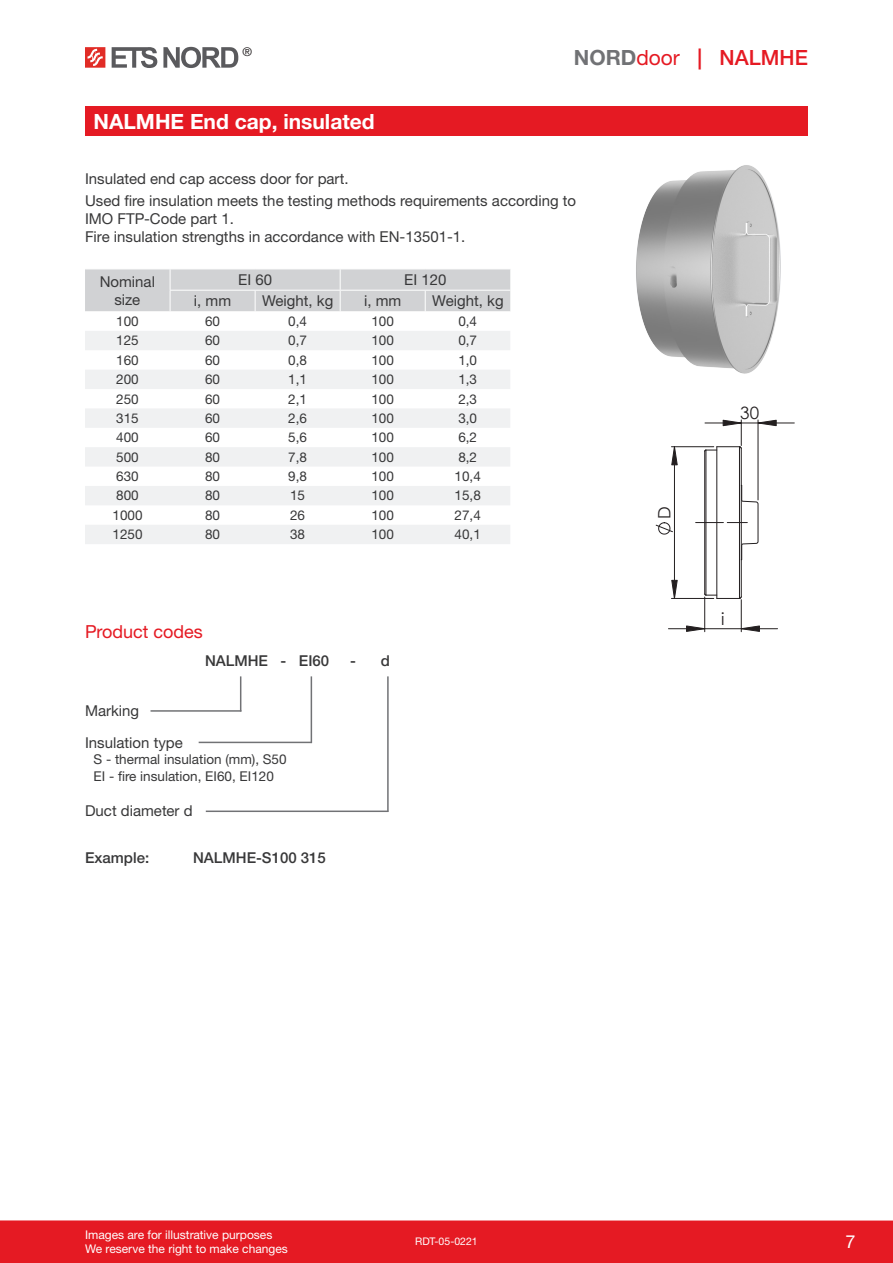
<style>
.page{position:relative;width:893px;height:1263px;background:#fff}
.page>*{position:absolute;margin:0;border:0;box-sizing:border-box;transform-origin:0 0}
.Tootenimi{font:700 21px "Helvetica Neue LTW1 G";color:#fff}
.t1{font:500 21px "Helvetica Neue LTW1 G";color:#e51a23}
.Pealkiri{font:18px "Helvetica Neue LTW1 G";color:#e51a23}
.t2{font:18px "Helvetica Neue LTW1 G";color:#fff}
.t3{font:16.95px "Century Gothic";color:#231f20}
.Tekst_1{font:15px/18px "Helvetica Neue LTW1 G";color:#383839}
.Tabeli_päis{font:15px/18px "Helvetica Neue LTW1 G";color:#383839;text-align:center}
.Näidis{font:500 15px "Helvetica Neue LTW1 G";color:#383839}
.Markeering_kast{font:15px "Helvetica Neue LTW1 G";color:#383839}
.Tekst{font:15px "Helvetica Neue LTW1 G";color:#383839}
.tabeltekst{font:13.5px "Helvetica Neue LTW1 G";color:#383839}
.markeering_kiri{font:13.5px "Helvetica Neue LTW1 G";color:#383839}
.t4{font:12px/14.4px "Helvetica Neue LTW1 G";color:#fff}
.t5{font:12px "Helvetica Neue LTW1 G";color:#231f20}
.t6{font:10.5px "Helvetica Neue LTW1 G";color:#fff}
.s1{font-weight:700;color:#717275}
.s2{font-weight:400}
</style>
<div class="page">
<div style="left:0;top:1220px;width:893px;height:43px;background:#e51a23"></div>
<svg style="left:112px;top:47px;width:45px;height:21px"></svg>
<svg style="left:163px;top:47px;width:75px;height:21px"></svg>
<svg style="left:85px;top:47px;width:20px;height:21px"></svg>
<svg style="left:85px;top:331px;width:425px;height:213px;fill:#f0f1f2"></svg>
<svg style="left:85px;top:269px;width:425px;height:42px;background:#d2d3d5"></svg>
<div style="left:85px;top:106px;width:723px;height:30px;background:#e51a23"></div>
<hr style="left:151px;top:710px;width:90px;height:2px;background:#717275">
<hr style="left:240px;top:676px;width:1px;height:35px;background:#717275">
<hr style="left:199px;top:742px;width:113px;height:1px;background:#717275">
<hr style="left:311px;top:676px;width:1px;height:67px;background:#717275">
<hr style="left:206px;top:810px;width:182px;height:2px;background:#717275">
<hr style="left:387px;top:676px;width:2px;height:136px;background:#717275">
<img style="left:636px;top:165px;width:145px;height:209px">
<svg style="left:655px;top:522px;width:18px;height:13px"></svg>
<hr style="left:758px;top:420px;width:1px;height:80px;background:#231f20">
<hr style="left:741px;top:448px;width:1px;height:149px;background:#231f20">
<hr style="left:741px;top:600px;width:1px;height:32px;background:#231f20">
<hr style="left:739px;top:447px;width:1px;height:151px;background:#231f20">
<hr style="left:716px;top:447px;width:1px;height:151px;background:#231f20">
<hr style="left:706px;top:450px;width:1px;height:145px;background:#231f20">
<hr style="left:704px;top:451px;width:1px;height:143px;background:#231f20">
<hr style="left:704px;top:597px;width:1px;height:35px;background:#231f20">
<svg style="left:671px;top:447px;width:7px;height:18px"></svg>
<svg style="left:671px;top:580px;width:7px;height:18px"></svg>
<hr style="left:674px;top:447px;width:1px;height:151px;background:#231f20">
<svg style="left:757px;top:420px;width:20px;height:6px"></svg>
<hr style="left:741px;top:423px;width:53px;height:1px;background:#231f20">
<hr style="left:671px;top:446px;width:43px;height:1px;background:#231f20">
<svg style="left:704px;top:420px;width:38px;height:32px"></svg>
<svg style="left:696px;top:485px;width:63px;height:75px"></svg>
<svg style="left:704px;top:593px;width:38px;height:6px"></svg>
<hr style="left:671px;top:598px;width:43px;height:1px;background:#231f20">
<svg style="left:741px;top:625px;width:19px;height:7px"></svg>
<svg style="left:686px;top:625px;width:19px;height:7px"></svg>
<hr style="left:741px;top:628px;width:36px;height:1px;background:#231f20">
<hr style="left:705px;top:628px;width:36px;height:1px;background:#231f20">
<hr style="left:668px;top:628px;width:37px;height:1px;background:#231f20">
<p class="t5" style="left:242px;top:44px;width:11px">®</p>
<p class="t1" style="left:574px;top:45px;width:236px"><span class="s1">NORD</span><span class="s2">door</span> | NALMHE</p>
<p class="Tootenimi" style="left:94px;top:108px;width:283px">NALMHE End cap, insulated</p>
<p class="Tekst" style="left:85px;top:169px;width:265px">Insulated end cap access door for part.</p>
<p class="Tekst_1" style="left:85px;top:192px;width:492px">Used fire insulation meets the testing methods requirements according to<br>IMO FTP-Code part 1.</p>
<p class="Tekst_1" style="left:85px;top:228px;width:382px">Fire insulation strengths in accordance with EN-13501-1.</p>
<p class="Tabeli_päis" style="left:100px;top:272px;width:57px">Nominal size</p>
<p class="Tabeli_päis" style="left:238px;top:270px;width:35px">EI 60</p>
<p class="Tabeli_päis" style="left:404px;top:270px;width:44px">EI 120</p>
<p class="Tabeli_päis" style="left:194px;top:292px;width:39px">i, mm</p>
<p class="Tabeli_päis" style="left:262px;top:292px;width:73px">Weight, kg</p>
<p class="Tabeli_päis" style="left:364px;top:292px;width:39px">i, mm</p>
<p class="Tabeli_päis" style="left:432px;top:292px;width:73px">Weight, kg</p>
<p class="tabeltekst" style="left:116px;top:313px;width:24px">100</p>
<p class="tabeltekst" style="left:205px;top:313px;width:17px">60</p>
<p class="tabeltekst" style="left:288px;top:313px;width:20px">0,4</p>
<p class="tabeltekst" style="left:371px;top:313px;width:24px">100</p>
<p class="tabeltekst" style="left:458px;top:313px;width:20px">0,4</p>
<p class="tabeltekst" style="left:116px;top:332px;width:24px">125</p>
<p class="tabeltekst" style="left:205px;top:332px;width:17px">60</p>
<p class="tabeltekst" style="left:288px;top:332px;width:20px">0,7</p>
<p class="tabeltekst" style="left:371px;top:332px;width:24px">100</p>
<p class="tabeltekst" style="left:458px;top:332px;width:20px">0,7</p>
<p class="tabeltekst" style="left:116px;top:352px;width:24px">160</p>
<p class="tabeltekst" style="left:205px;top:352px;width:17px">60</p>
<p class="tabeltekst" style="left:288px;top:352px;width:20px">0,8</p>
<p class="tabeltekst" style="left:371px;top:352px;width:24px">100</p>
<p class="tabeltekst" style="left:458px;top:352px;width:20px">1,0</p>
<p class="tabeltekst" style="left:116px;top:371px;width:24px">200</p>
<p class="tabeltekst" style="left:205px;top:371px;width:17px">60</p>
<p class="tabeltekst" style="left:288px;top:371px;width:20px">1,1</p>
<p class="tabeltekst" style="left:371px;top:371px;width:24px">100</p>
<p class="tabeltekst" style="left:458px;top:371px;width:20px">1,3</p>
<p class="tabeltekst" style="left:116px;top:390px;width:24px">250</p>
<p class="tabeltekst" style="left:205px;top:390px;width:17px">60</p>
<p class="tabeltekst" style="left:288px;top:390px;width:20px">2,1</p>
<p class="tabeltekst" style="left:371px;top:390px;width:24px">100</p>
<p class="tabeltekst" style="left:458px;top:390px;width:20px">2,3</p>
<p class="tabeltekst" style="left:116px;top:410px;width:24px">315</p>
<p class="tabeltekst" style="left:205px;top:410px;width:17px">60</p>
<p class="tabeltekst" style="left:288px;top:410px;width:20px">2,6</p>
<p class="tabeltekst" style="left:371px;top:410px;width:24px">100</p>
<p class="tabeltekst" style="left:458px;top:410px;width:20px">3,0</p>
<p class="tabeltekst" style="left:116px;top:429px;width:24px">400</p>
<p class="tabeltekst" style="left:205px;top:429px;width:17px">60</p>
<p class="tabeltekst" style="left:288px;top:429px;width:20px">5,6</p>
<p class="tabeltekst" style="left:371px;top:429px;width:24px">100</p>
<p class="tabeltekst" style="left:458px;top:429px;width:20px">6,2</p>
<p class="tabeltekst" style="left:116px;top:449px;width:24px">500</p>
<p class="tabeltekst" style="left:205px;top:449px;width:17px">80</p>
<p class="tabeltekst" style="left:288px;top:449px;width:20px">7,8</p>
<p class="tabeltekst" style="left:371px;top:449px;width:24px">100</p>
<p class="tabeltekst" style="left:458px;top:449px;width:20px">8,2</p>
<p class="tabeltekst" style="left:116px;top:468px;width:24px">630</p>
<p class="tabeltekst" style="left:205px;top:468px;width:17px">80</p>
<p class="tabeltekst" style="left:288px;top:468px;width:20px">9,8</p>
<p class="tabeltekst" style="left:371px;top:468px;width:24px">100</p>
<p class="tabeltekst" style="left:455px;top:468px;width:28px">10,4</p>
<p class="tabeltekst" style="left:116px;top:487px;width:24px">800</p>
<p class="tabeltekst" style="left:205px;top:487px;width:17px">80</p>
<p class="tabeltekst" style="left:290px;top:487px;width:17px">15</p>
<p class="tabeltekst" style="left:371px;top:487px;width:24px">100</p>
<p class="tabeltekst" style="left:455px;top:487px;width:28px">15,8</p>
<p class="tabeltekst" style="left:113px;top:507px;width:32px">1000</p>
<p class="tabeltekst" style="left:205px;top:507px;width:17px">80</p>
<p class="tabeltekst" style="left:290px;top:507px;width:17px">26</p>
<p class="tabeltekst" style="left:371px;top:507px;width:24px">100</p>
<p class="tabeltekst" style="left:455px;top:507px;width:28px">27,4</p>
<p class="tabeltekst" style="left:113px;top:526px;width:32px">1250</p>
<p class="tabeltekst" style="left:205px;top:526px;width:17px">80</p>
<p class="tabeltekst" style="left:290px;top:526px;width:17px">38</p>
<p class="tabeltekst" style="left:371px;top:526px;width:24px">100</p>
<p class="tabeltekst" style="left:455px;top:526px;width:28px">40,1</p>
<p class="t3" style="left:472px;top:393px;width:20px">30</p>
<p class="t3" style="left:383px;top:520px;width:14px;rotate:-90deg">D</p>
<p class="t3" style="left:652px;top:519px;width:14px;rotate:-90deg">D</p>
<p class="Pealkiri" style="left:85px;top:621px;width:119px">Product codes</p>
<p class="Näidis" style="left:205px;top:651px;width:126px">NALMHE - EI60</p>
<p class="Näidis" style="left:350px;top:651px;width:42px">- d</p>
<p class="Markeering_kast" style="left:85px;top:701px;width:56px">Marking</p>
<p class="Markeering_kast" style="left:85px;top:733px;width:99px">Insulation type</p>
<p class="markeering_kiri" style="left:94px;top:751px;width:195px">S - thermal insulation (mm), S50</p>
<p class="markeering_kiri" style="left:94px;top:768px;width:182px">EI - fire insulation, EI60, EI120</p>
<p class="Markeering_kast" style="left:85px;top:801px;width:109px">Duct diameter d</p>
<p class="Näidis" style="left:85px;top:848px;width:66px">Example:</p>
<p class="Näidis" style="left:193px;top:848px;width:134px">NALMHE-S100 315</p>
<p class="t3" style="left:740px;top:401px;width:20px">30</p>
<p class="t3" style="left:721px;top:607px;width:5px">i</p>
<p class="t4" style="left:85px;top:1227px;width:204px">Images are for illustrative purposes<br>We reserve the right to make changes</p>
<p class="t6" style="left:415px;top:1235px;width:64px">RDT-05-0221</p>
<h2 class="t2" style="left:845px;top:1230px;width:12px">7</h2>
</div>
